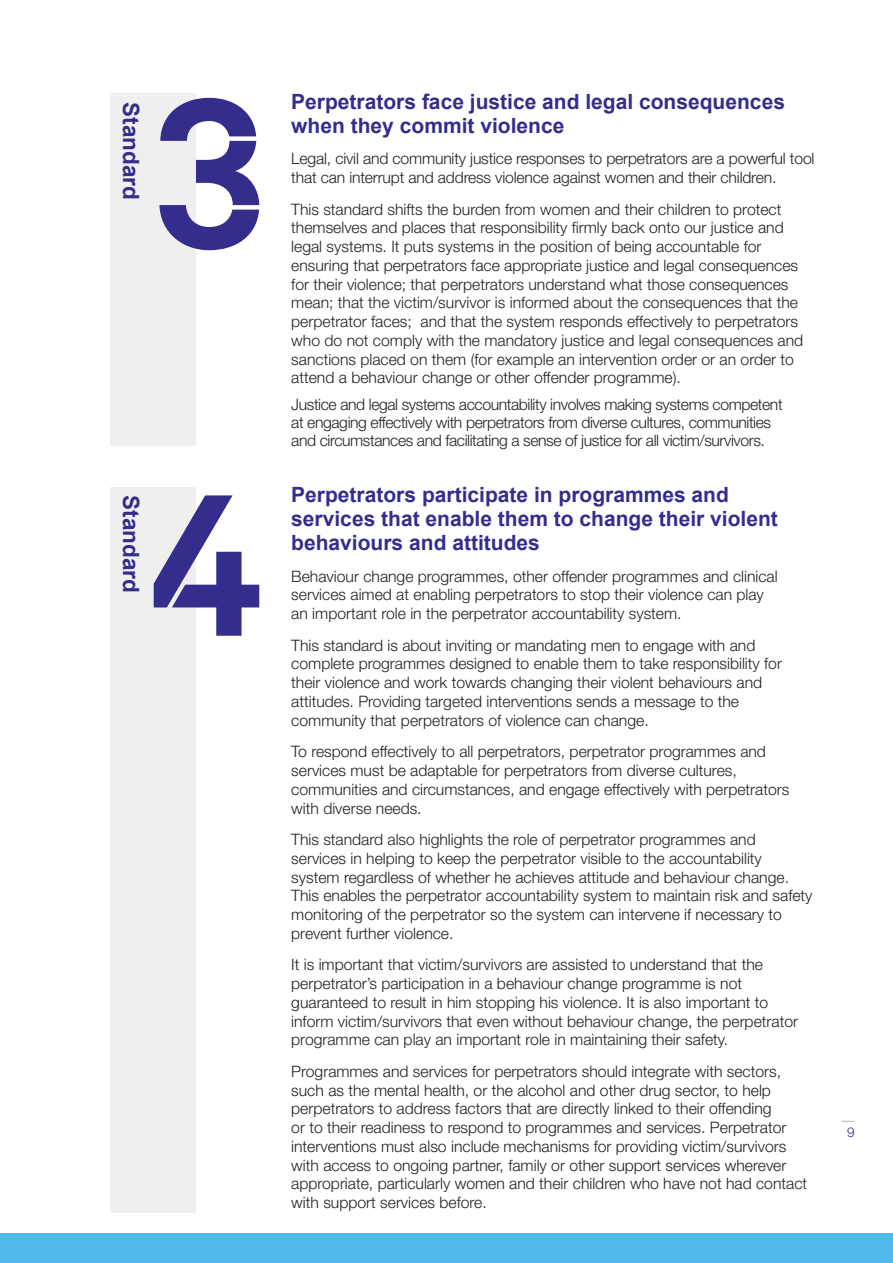
<style>
.page{position:relative;width:893px;height:1263px;background:#fff}
.page>*{position:absolute;margin:0;border:0;box-sizing:border-box;transform-origin:0 0}
.Diagram_H1{font:700 22.5px "Arial";color:#342d8c}
.Standards_head{font:700 21px/24px "Arial";color:#342d8c}
.Body_text{font:300 15.75px/18.8px "Helvetica Neue LT Std";color:#231f20}
.Body_text_-_Standard{font:300 15.75px/18px "Helvetica Neue LT Std";letter-spacing:-.025em;color:#231f20}
.t1{font:300 13.5px "Helvetica Neue LT Std";color:#342d8c}
</style>
<div class="page">
<div style="left:0;top:1233px;width:893px;height:30px;background:#51b9ea"></div>
<svg style="left:842px;top:1121px;width:13px;height:1px"></svg>
<div style="left:111px;top:487px;width:85px;height:725px;background:#efeff0"></div>
<div style="left:111px;top:94px;width:85px;height:352px;background:#efeff0"></div>
<svg style="left:159px;top:98px;width:100px;height:152px"></svg>
<svg style="left:154px;top:495px;width:105px;height:141px"></svg>
<p class="Diagram_H1" style="left:146px;top:102px;width:99px;rotate:90deg">Standard</p>
<p class="Standards_head" style="left:291px;top:90px;width:495px">Perpetrators face justice and legal consequences when they commit violence</p>
<p class="Body_text" style="left:291px;top:149px;width:525px">Legal, civil and community justice responses to perpetrators are a powerful tool that can interrupt and address violence against women and their children.</p>
<p class="Body_text" style="left:291px;top:199px;width:514px">This standard shifts the burden from women and their children to protect themselves and places that responsibility firmly back onto our justice and legal systems. It puts systems in the position of being accountable for ensuring that perpetrators face appropriate justice and legal consequences for their violence; that perpetrators understand what those consequences mean; that the victim/survivor is informed about the consequences that the perpetrator faces; and that the system responds effectively to perpetrators who do not comply with the mandatory justice and legal consequences and sanctions placed on them (for example an intervention order or an order to attend a behaviour change or other offender programme).</p>
<p class="Body_text_-_Standard" style="left:291px;top:395px;width:493px">Justice and legal systems accountability involves making systems competent at engaging effectively with perpetrators from diverse cultures, communities and circumstances and facilitating a sense of justice for all victim/survivors.</p>
<p class="Diagram_H1" style="left:146px;top:495px;width:99px;rotate:90deg">Standard</p>
<p class="Standards_head" style="left:291px;top:483px;width:488px">Perpetrators participate in programmes and services that enable them to change their violent behaviours and attitudes</p>
<p class="Body_text" style="left:291px;top:566px;width:488px">Behaviour change programmes, other offender programmes and clinical services aimed at enabling perpetrators to stop their violence can play an important role in the perpetrator accountability system.</p>
<p class="Body_text" style="left:291px;top:635px;width:492px">This standard is about inviting or mandating men to engage with and complete programmes designed to enable them to take responsibility for their violence and work towards changing their violent behaviours and attitudes. Providing targeted interventions sends a message to the community that perpetrators of violence can change.</p>
<p class="Body_text" style="left:291px;top:742px;width:499px">To respond effectively to all perpetrators, perpetrator programmes and services must be adaptable for perpetrators from diverse cultures, communities and circumstances, and engage effectively with perpetrators with diverse needs.</p>
<p class="Body_text" style="left:291px;top:830px;width:523px">This standard also highlights the role of perpetrator programmes and services in helping to keep the perpetrator visible to the accountability system regardless of whether he achieves attitude and behaviour change.<br>This enables the perpetrator accountability system to maintain risk and safety monitoring of the perpetrator so the system can intervene if necessary to prevent further violence.</p>
<p class="Body_text" style="left:291px;top:955px;width:508px">It is important that victim/survivors are assisted to understand that the perpetrator’s participation in a behaviour change programme is not guaranteed to result in him stopping his violence. It is also important to inform victim/survivors that even without behaviour change, the perpetrator programme can play an important role in maintaining their safety.</p>
<p class="Body_text" style="left:291px;top:1061px;width:517px">Programmes and services for perpetrators should integrate with sectors, such as the mental health, or the alcohol and other drug sector, to help perpetrators to address factors that are directly linked to their offending<br>or to their readiness to respond to programmes and services. Perpetrator interventions must also include mechanisms for providing victim/survivors with access to ongoing partner, family or other support services wherever appropriate, particularly women and their children who have not had contact with support services before.</p>
<p class="t1" style="left:847px;top:1123px;width:9px">9</p>
</div>
